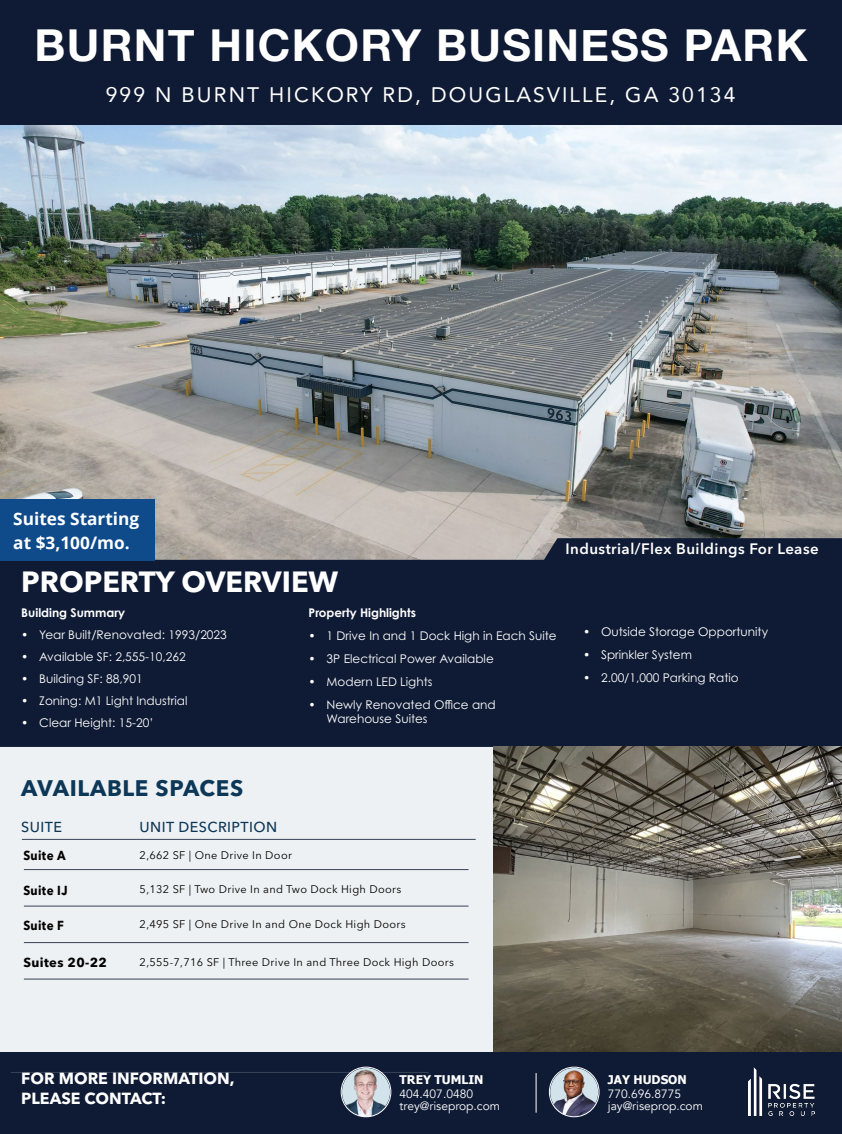
<style>
.page{position:relative;width:842px;height:1134px;background:#fff}
.page>*{position:absolute;margin:0;border:0;box-sizing:border-box;transform-origin:0 0}
.t1{font:700 44px "Helvetica Neue";letter-spacing:.03em;color:#fff}
.t2{font:700 29px "Avenir Next LT Pro";color:#fff}
.t3{font:700 22.3px "Avenir Next LT Pro";letter-spacing:.03em;color:#0c3757}
.t4{font:21px "Avenir";letter-spacing:.1em;color:#fff}
.t5{font:700 17.2px "Open Sans";color:#fff}
.t6{font:700 16px "Avenir Next LT Pro";color:#fff}
.t7{font:600 15px "Avenir Next LT Pro";letter-spacing:.03em;color:#fff}
.t8{font:500 14.4px "Avenir Next LT Pro";letter-spacing:.03em;color:#0d3757}
.t9{font:700 13px "Avenir Next LT Pro";letter-spacing:.03em;color:#000;scale:.9 1}
.t10{font:700 13px "Avenir Next LT Pro";letter-spacing:.03em;color:#000}
.t11{font:12px/14px "Century Gothic Pro";color:#fff}
.t12{font:12px "Avenir";color:#fff}
.t13{font:700 12px "Century Gothic Pro";color:#fff}
.t14{font:700 12px "Tahoma";color:#fff}
.t15{font:11px "Avenir Next LT Pro";letter-spacing:.03em;color:#000}
</style>
<div class="page">
<div style="left:0;top:738px;width:493px;height:337px;background:#eef1f3"></div>
<img style="left:0;top:125px;width:842px;height:436px">
<div style="left:0;top:538px;width:841px;height:209px;background:#0f1b35"></div>
<img style="left:493px;top:747px;width:349px;height:306px">
<div style="left:0;top:0;width:842px;height:125px;background:#0f1b35"></div>
<div style="left:0;top:1053px;width:842px;height:81px;background:#0f1b35"></div>
<img style="left:748px;top:1068px;width:66px;height:47px">
<hr style="left:11px;top:1072px;width:418px;height:1px;background:#384257">
<hr style="left:535px;top:1073px;width:1px;height:40px;background:#fff">
<img style="left:549px;top:1067px;width:50px;height:50px;border-radius:25px">
<div style="left:549px;top:1067px;width:50px;height:50px;border:1px solid #fff;border-radius:50%"></div>
<img style="left:344px;top:1069px;width:44px;height:48px">
<div style="left:341px;top:1067px;width:50px;height:50px;border:1px solid #fff;border-radius:50%"></div>
<hr style="left:22px;top:839px;width:453px;height:1px;background:#384257">
<div style="left:0;top:500px;width:155px;height:61px;background:#0f4b8b"></div>
<hr style="left:24px;top:906px;width:444px;height:1px;background:#384257">
<hr style="left:24px;top:942px;width:444px;height:1px;background:#384257">
<hr style="left:24px;top:979px;width:444px;height:1px;background:#384257">
<hr style="left:24px;top:869px;width:444px;height:1px;background:#384257">
<p class="t1" style="left:34px;top:11px;width:774px">BURNT HICKORY BUSINESS PARK</p>
<p class="t4" style="left:106px;top:78px;width:631px">999 N BURNT HICKORY RD, DOUGLASVILLE, GA 30134</p>
<p class="t5" style="left:13px;top:507px;width:127px">Suites Starting</p>
<p class="t5" style="left:13px;top:531px;width:118px">at $3,100/mo.</p>
<p class="t2" style="left:21px;top:564px;width:318px">PROPERTY OVERVIEW</p>
<p class="t13" style="left:21px;top:605px;width:105px">Building Summary</p>
<p class="t11" style="left:21px;top:628px;width:207px">• Year Built/Renovated: 1993/2023</p>
<p class="t11" style="left:21px;top:650px;width:166px">• Available SF: 2,555-10,262</p>
<p class="t11" style="left:21px;top:672px;width:123px">• Building SF: 88,901</p>
<p class="t11" style="left:21px;top:694px;width:168px">• Zoning: M1 Light Industrial</p>
<p class="t11" style="left:21px;top:716px;width:134px">• Clear Height: 15-20’</p>
<p class="t13" style="left:308px;top:605px;width:109px">Property Highlights</p>
<p class="t11" style="left:308px;top:629px;width:249px">• 1 Drive In and 1 Dock High in Each Suite</p>
<p class="t11" style="left:308px;top:652px;width:187px">• 3P Electrical Power Available</p>
<p class="t11" style="left:308px;top:675px;width:125px">• Modern LED Lights</p>
<p class="t11" style="left:326px;top:698px;width:171px;text-indent:-18px">• Newly Renovated Office and<br>Warehouse Suites</p>
<p class="t7" style="left:565px;top:540px;width:255px">Industrial/Flex Buildings For Lease</p>
<p class="t11" style="left:583px;top:625px;width:186px">• Outside Storage Opportunity</p>
<p class="t11" style="left:583px;top:648px;width:110px">• Sprinkler System</p>
<p class="t11" style="left:583px;top:671px;width:157px">• 2.00/1,000 Parking Ratio</p>
<p class="t3" style="left:21px;top:775px;width:223px">AVAILABLE SPACES</p>
<p class="t8" style="left:21px;top:818px;width:42px">SUITE</p>
<p class="t8" style="left:140px;top:818px;width:139px">UNIT DESCRIPTION</p>
<p class="t9" style="left:23px;top:848px;width:48px">Suite A</p>
<p class="t15" style="left:140px;top:849px;width:154px">2,662 SF | One Drive In Door</p>
<p class="t9" style="left:23px;top:882px;width:51px">Suite IJ</p>
<p class="t15" style="left:140px;top:882px;width:263px">5,132 SF | Two Drive In and Two Dock High Doors</p>
<p class="t9" style="left:23px;top:917px;width:47px">Suite F</p>
<p class="t15" style="left:140px;top:918px;width:267px">2,495 SF | One Drive In and One Dock High Doors</p>
<p class="t10" style="left:23px;top:955px;width:85px">Suites 20-22</p>
<p class="t15" style="left:140px;top:955px;width:316px">2,555-7,716 SF | Three Drive In and Three Dock High Doors</p>
<p class="t6" style="left:21px;top:1069px;width:215px">FOR MORE INFORMATION,</p>
<p class="t6" style="left:21px;top:1088px;width:146px">PLEASE CONTACT:</p>
<p class="t14" style="left:399px;top:1071px;width:85px">TREY TUMLIN</p>
<p class="t14" style="left:607px;top:1071px;width:80px">JAY HUDSON</p>
<p class="t12" style="left:399px;top:1086px;width:75px">404.407.0480</p>
<p class="t12" style="left:607px;top:1086px;width:75px">770.696.8775</p>
<p class="t12" style="left:399px;top:1098px;width:102px">trey@riseprop.com</p>
<p class="t12" style="left:607px;top:1098px;width:97px">jay@riseprop.com</p>
</div>
